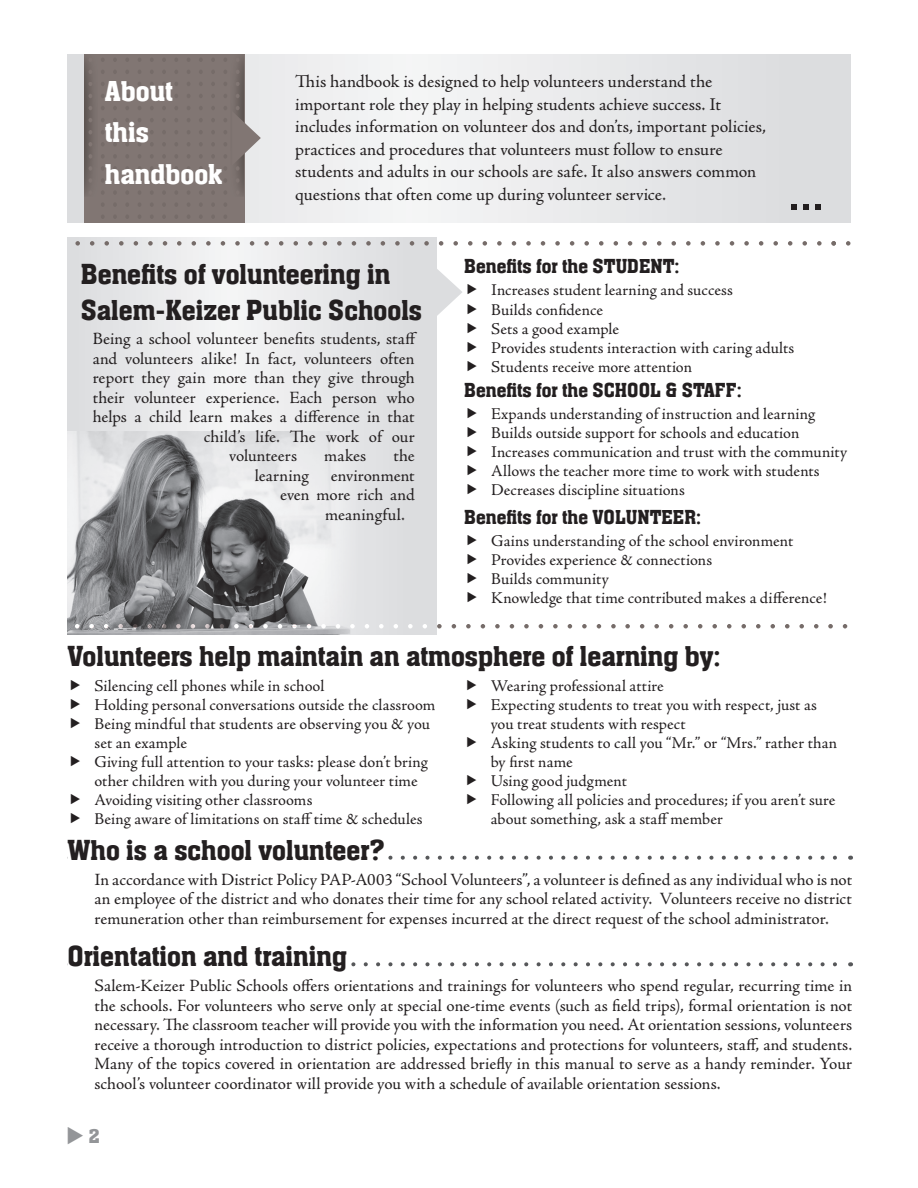
<style>
.page{position:relative;width:918px;height:1188px;background:#fff}
.page>*{position:absolute;margin:0;border:0;box-sizing:border-box;transform-origin:0 0}
.t1{font:30px/36px "Aachen Medium Plain";color:#231f20}
.t2{font:30px/41.4px "Aachen Medium Plain";color:#fff}
.t3{font:21px "Aachen Medium Plain";color:#231f20}
.t4{font:21px "Aachen Medium Plain";color:#939598}
.t5{font:18px/22.5px "Adobe Jenson Pro";color:#231f20}
.t6{font:17.25px/19.5px "Adobe Jenson Pro";color:#231f20;text-align:justify}
.t7{font:16.5px/19px "Adobe Jenson Pro";letter-spacing:.005em;color:#231f20}
</style>
<div class="page">
<div style="left:68px;top:237px;width:368px;height:397px;background:linear-gradient(to right,#eaebec,#e4e5e7)"></div>
<img style="left:68px;top:432px;width:303px;height:203px">
<svg style="left:177px;top:241px;width:5px;height:5px"></svg>
<svg style="left:192px;top:241px;width:4px;height:5px"></svg>
<svg style="left:206px;top:241px;width:5px;height:5px"></svg>
<svg style="left:221px;top:241px;width:4px;height:5px"></svg>
<svg style="left:235px;top:241px;width:5px;height:5px"></svg>
<svg style="left:250px;top:241px;width:4px;height:5px"></svg>
<svg style="left:264px;top:241px;width:5px;height:5px"></svg>
<svg style="left:279px;top:241px;width:4px;height:5px"></svg>
<svg style="left:294px;top:241px;width:4px;height:5px"></svg>
<svg style="left:308px;top:241px;width:5px;height:5px"></svg>
<svg style="left:75px;top:241px;width:5px;height:5px"></svg>
<svg style="left:323px;top:241px;width:4px;height:5px"></svg>
<svg style="left:90px;top:241px;width:4px;height:5px"></svg>
<svg style="left:337px;top:241px;width:5px;height:5px"></svg>
<svg style="left:104px;top:241px;width:5px;height:5px"></svg>
<svg style="left:352px;top:241px;width:4px;height:5px"></svg>
<svg style="left:119px;top:241px;width:5px;height:5px"></svg>
<svg style="left:366px;top:241px;width:5px;height:5px"></svg>
<svg style="left:134px;top:241px;width:4px;height:5px"></svg>
<svg style="left:148px;top:241px;width:5px;height:5px"></svg>
<svg style="left:163px;top:241px;width:4px;height:5px"></svg>
<svg style="left:381px;top:241px;width:4px;height:5px"></svg>
<svg style="left:628px;top:241px;width:4px;height:5px"></svg>
<svg style="left:395px;top:241px;width:5px;height:5px"></svg>
<svg style="left:642px;top:241px;width:5px;height:5px"></svg>
<svg style="left:410px;top:241px;width:4px;height:5px"></svg>
<svg style="left:657px;top:241px;width:4px;height:5px"></svg>
<svg style="left:424px;top:241px;width:5px;height:5px"></svg>
<svg style="left:671px;top:241px;width:5px;height:5px"></svg>
<svg style="left:439px;top:241px;width:4px;height:5px"></svg>
<svg style="left:686px;top:241px;width:5px;height:5px"></svg>
<svg style="left:453px;top:241px;width:5px;height:5px"></svg>
<svg style="left:701px;top:241px;width:4px;height:5px"></svg>
<svg style="left:468px;top:241px;width:5px;height:5px"></svg>
<svg style="left:715px;top:241px;width:5px;height:5px"></svg>
<svg style="left:483px;top:241px;width:4px;height:5px"></svg>
<svg style="left:730px;top:241px;width:4px;height:5px"></svg>
<svg style="left:497px;top:241px;width:5px;height:5px"></svg>
<svg style="left:744px;top:241px;width:5px;height:5px"></svg>
<svg style="left:512px;top:241px;width:4px;height:5px"></svg>
<svg style="left:759px;top:241px;width:4px;height:5px"></svg>
<svg style="left:526px;top:241px;width:5px;height:5px"></svg>
<svg style="left:773px;top:241px;width:5px;height:5px"></svg>
<svg style="left:541px;top:241px;width:4px;height:5px"></svg>
<svg style="left:788px;top:241px;width:4px;height:5px"></svg>
<svg style="left:555px;top:241px;width:5px;height:5px"></svg>
<svg style="left:802px;top:241px;width:5px;height:5px"></svg>
<svg style="left:570px;top:241px;width:4px;height:5px"></svg>
<svg style="left:817px;top:241px;width:5px;height:5px"></svg>
<svg style="left:584px;top:241px;width:5px;height:5px"></svg>
<svg style="left:599px;top:241px;width:5px;height:5px"></svg>
<svg style="left:614px;top:241px;width:4px;height:5px"></svg>
<svg style="left:831px;top:241px;width:5px;height:5px"></svg>
<svg style="left:846px;top:241px;width:4px;height:5px"></svg>
<svg style="left:75px;top:624px;width:772px;height:4px"></svg>
<div style="left:68px;top:54px;width:782px;height:168px;background:linear-gradient(to bottom,#e8e9ea,#e8e9ea)"></div>
<div style="left:84px;top:54px;width:160px;height:168px;background:#817673"></div>
<svg style="left:792px;top:205px;width:5px;height:5px"></svg>
<svg style="left:803px;top:205px;width:6px;height:5px"></svg>
<svg style="left:815px;top:205px;width:5px;height:5px"></svg>
<img style="left:84px;top:57px;width:9px;height:137px">
<img style="left:235px;top:57px;width:9px;height:137px">
<svg style="left:224px;top:106px;width:37px;height:65px"></svg>
<svg style="left:388px;top:856px;width:449px;height:4px"></svg>
<svg style="left:351px;top:962px;width:486px;height:4px"></svg>
<svg style="left:433px;top:265px;width:29px;height:68px"></svg>
<h1 class="t2" style="left:105px;top:70px;width:119px">About this handbook</h1>
<p class="t5" style="left:295px;top:71px;width:472px">This handbook is designed to help volunteers understand the important role they play in helping students achieve success. It includes information on volunteer dos and don’ts, important policies, practices and procedures that volunteers must follow to ensure students and adults in our schools are safe. It also answers common questions that often come up during volunteer service.</p>
<h1 class="t1" style="left:81px;top:256px;width:343px">Benefits of volunteering in<br>Salem-Keizer Public Schools</h1>
<p class="t6" style="left:93px;top:330px;width:326px">Being a school volunteer benefits students, staff</p>
<p class="t6" style="left:93px;top:349px;width:323px">and volunteers alike! In fact, volunteers often</p>
<p class="t6" style="left:93px;top:369px;width:323px">report they gain more than they give through</p>
<p class="t6" style="left:93px;top:388px;width:323px">their volunteer experience. Each person who</p>
<p class="t6" style="left:93px;top:408px;width:323px">helps a child learn makes a difference in that</p>
<p class="t6" style="left:204px;top:427px;width:212px">child’s life. The work of our</p>
<p class="t6" style="left:229px;top:447px;width:69px">volunteers</p>
<p class="t6" style="left:324px;top:447px;width:44px">makes</p>
<p class="t6" style="left:393px;top:447px;width:23px">the</p>
<p class="t6" style="left:255px;top:466px;width:56px">learning</p>
<p class="t6" style="left:331px;top:466px;width:85px">environment</p>
<p class="t6" style="left:280px;top:486px;width:136px">even more rich and</p>
<p class="t6" style="left:325px;top:505px;width:81px">meaningful.</p>
<p class="t3" style="left:464px;top:255px;width:217px">Benefits for the STUDENT:</p>
<p class="t7" style="left:491px;top:281px;width:305px">Increases student learning and success<br>Builds confidence<br>Sets a good example<br>Provides students interaction with caring adults<br>Students receive more attention</p>
<p class="t3" style="left:464px;top:379px;width:279px">Benefits for the SCHOOL &amp; STAFF:</p>
<p class="t7" style="left:491px;top:405px;width:358px">Expands understanding of instruction and learning Builds outside support for schools and education Increases communication and trust with the community Allows the teacher more time to work with students Decreases discipline situations</p>
<p class="t3" style="left:464px;top:506px;width:239px">Benefits for the VOLUNTEER:</p>
<p class="t7" style="left:491px;top:532px;width:337px">Gains understanding of the school environment Provides experience &amp; connections<br>Builds community<br>Knowledge that time contributed makes a difference!</p>
<h1 class="t1" style="left:68px;top:639px;width:655px">Volunteers help maintain an atmosphere of learning by:</h1>
<p class="t7" style="left:94px;top:676px;width:342px">Silencing cell phones while in school<br>Holding personal conversations outside the classroom Being mindful that students are observing you &amp; you set an example<br>Giving full attention to your tasks: please don’t bring other children with you during your volunteer time Avoiding visiting other classrooms<br>Being aware of limitations on staff time &amp; schedules</p>
<p class="t7" style="left:491px;top:676px;width:348px">Wearing professional attire<br>Expecting students to treat you with respect, just as you treat students with respect<br>Asking students to call you “Mr.” or “Mrs.” rather than by first name<br>Using good judgment<br>Following all policies and procedures; if you aren’t sure about something, ask a staff member</p>
<h1 class="t1" style="left:68px;top:832px;width:319px">Who is a school volunteer?</h1>
<p class="t6" style="left:94px;top:870px;width:759px">In accordance with District Policy PAP-A003 “School Volunteers”, a volunteer is defined as any individual who is not an employee of the district and who donates their time for any school related activity. Volunteers receive no district remuneration other than reimbursement for expenses incurred at the direct request of the school administrator.</p>
<h1 class="t1" style="left:68px;top:939px;width:281px">Orientation and training</h1>
<p class="t6" style="left:94px;top:976px;width:759px">Salem-Keizer Public Schools offers orientations and trainings for volunteers who spend regular, recurring time in the schools. For volunteers who serve only at special one-time events (such as field trips), formal orientation is not necessary. The classroom teacher will provide you with the information you need. At orientation sessions, volunteers receive a thorough introduction to district policies, expectations and protections for volunteers, staff, and students.<br>Many of the topics covered in orientation are addressed briefly in this manual to serve as a handy reminder. Your school’s volunteer coordinator will provide you with a schedule of available orientation sessions.</p>
<p class="t4" style="left:66px;top:1125px;width:35px">◆ 2</p>
</div>
